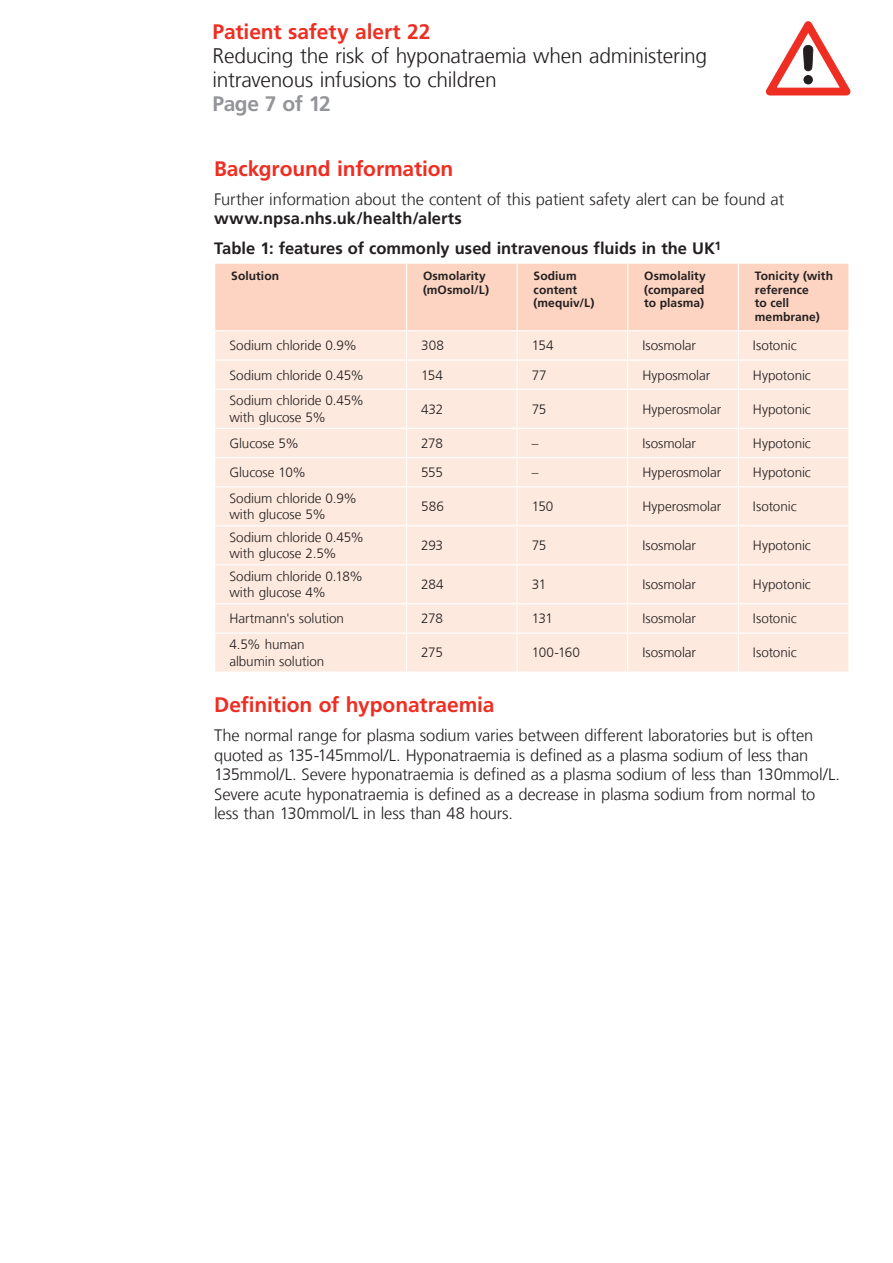
<style>
.page{position:relative;width:893px;height:1263px;background:#fff}
.page>*{position:absolute;margin:0;border:0;box-sizing:border-box;transform-origin:0 0}
.t1{font:300 21px/24px "Frutiger LT Com";letter-spacing:-.015em;color:#231f20}
.t2{font:700 21px "Frutiger LT Com";letter-spacing:-.005em;color:#ee2e22}
.t3{font:700 21px "Frutiger LT Com";letter-spacing:-.025em;color:#939598}
.t4{font:300 16.5px/19.5px "Frutiger LT Com";letter-spacing:-.01em;color:#231f20}
.t5{font:700 16.5px/29.2px "Frutiger LT Com";color:#231f20}
.t6{font:300 13.5px/16.5px "Frutiger LT Com";letter-spacing:-.005em;color:#231f20}
.t7{font:700 12px/13.5px "Frutiger LT Com";letter-spacing:.005em;color:#231f20}
</style>
<div class="page">
<svg style="left:766px;top:21px;width:84px;height:74px"></svg>
<div style="left:215px;top:390px;width:633px;height:281px;background:#fde9dd"></div>
<svg style="left:215px;top:264px;width:634px;height:125px;background:#fcdecf"></svg>
<hr style="left:406px;top:390px;width:1px;height:38px;background:#fff">
<hr style="left:517px;top:390px;width:1px;height:38px;background:#fff">
<hr style="left:627px;top:390px;width:1px;height:38px;background:#fff">
<hr style="left:738px;top:390px;width:1px;height:38px;background:#fff">
<hr style="left:214px;top:428px;width:192px;height:1px;background:#fff">
<hr style="left:406px;top:428px;width:111px;height:1px;background:#fff">
<hr style="left:517px;top:428px;width:111px;height:1px;background:#fff">
<hr style="left:628px;top:428px;width:110px;height:1px;background:#fff">
<hr style="left:738px;top:428px;width:111px;height:1px;background:#fff">
<hr style="left:214px;top:457px;width:192px;height:1px;background:#fff">
<hr style="left:406px;top:457px;width:111px;height:1px;background:#fff">
<svg style="left:406px;top:429px;width:1px;height:57px"></svg>
<hr style="left:517px;top:457px;width:111px;height:1px;background:#fff">
<svg style="left:517px;top:429px;width:1px;height:57px"></svg>
<hr style="left:628px;top:457px;width:110px;height:1px;background:#fff">
<svg style="left:627px;top:429px;width:1px;height:57px"></svg>
<hr style="left:738px;top:457px;width:111px;height:1px;background:#fff">
<svg style="left:738px;top:429px;width:1px;height:57px"></svg>
<svg style="left:848px;top:429px;width:1px;height:57px"></svg>
<hr style="left:406px;top:487px;width:1px;height:38px;background:#fff">
<hr style="left:517px;top:487px;width:1px;height:38px;background:#fff">
<hr style="left:627px;top:487px;width:1px;height:38px;background:#fff">
<hr style="left:738px;top:487px;width:1px;height:38px;background:#fff">
<hr style="left:406px;top:526px;width:1px;height:38px;background:#fff">
<hr style="left:517px;top:526px;width:1px;height:38px;background:#fff">
<hr style="left:627px;top:526px;width:1px;height:38px;background:#fff">
<hr style="left:738px;top:526px;width:1px;height:38px;background:#fff">
<hr style="left:406px;top:565px;width:1px;height:38px;background:#fff">
<hr style="left:517px;top:565px;width:1px;height:38px;background:#fff">
<hr style="left:627px;top:565px;width:1px;height:38px;background:#fff">
<hr style="left:738px;top:565px;width:1px;height:38px;background:#fff">
<svg style="left:406px;top:604px;width:1px;height:28px"></svg>
<svg style="left:517px;top:604px;width:1px;height:28px"></svg>
<svg style="left:627px;top:604px;width:1px;height:28px"></svg>
<svg style="left:738px;top:604px;width:1px;height:28px"></svg>
<svg style="left:848px;top:604px;width:1px;height:28px"></svg>
<hr style="left:406px;top:634px;width:1px;height:37px;background:#fff">
<hr style="left:517px;top:634px;width:1px;height:37px;background:#fff">
<hr style="left:627px;top:634px;width:1px;height:37px;background:#fff">
<hr style="left:738px;top:634px;width:1px;height:37px;background:#fff">
<hr style="left:214px;top:486px;width:192px;height:1px;background:#fff">
<hr style="left:406px;top:486px;width:111px;height:1px;background:#fff">
<hr style="left:517px;top:486px;width:111px;height:1px;background:#fff">
<hr style="left:628px;top:486px;width:110px;height:1px;background:#fff">
<hr style="left:738px;top:486px;width:111px;height:1px;background:#fff">
<hr style="left:214px;top:525px;width:192px;height:1px;background:#fff">
<hr style="left:406px;top:525px;width:111px;height:1px;background:#fff">
<hr style="left:517px;top:525px;width:111px;height:1px;background:#fff">
<hr style="left:628px;top:525px;width:110px;height:1px;background:#fff">
<hr style="left:738px;top:525px;width:111px;height:1px;background:#fff">
<hr style="left:214px;top:564px;width:192px;height:1px;background:#fff">
<hr style="left:406px;top:564px;width:111px;height:1px;background:#fff">
<hr style="left:517px;top:564px;width:111px;height:1px;background:#fff">
<hr style="left:628px;top:564px;width:110px;height:1px;background:#fff">
<hr style="left:738px;top:564px;width:111px;height:1px;background:#fff">
<hr style="left:214px;top:603px;width:192px;height:1px;background:#fff">
<hr style="left:406px;top:603px;width:111px;height:1px;background:#fff">
<hr style="left:517px;top:603px;width:111px;height:1px;background:#fff">
<hr style="left:628px;top:603px;width:110px;height:1px;background:#fff">
<hr style="left:738px;top:603px;width:111px;height:1px;background:#fff">
<hr style="left:214px;top:632px;width:192px;height:2px;background:#fff">
<hr style="left:406px;top:632px;width:111px;height:2px;background:#fff">
<hr style="left:517px;top:632px;width:111px;height:2px;background:#fff">
<hr style="left:628px;top:632px;width:110px;height:2px;background:#fff">
<hr style="left:738px;top:632px;width:111px;height:2px;background:#fff">
<h1 class="t2" style="left:213px;top:19px;width:219px">Patient safety alert 22</h1>
<h1 class="t1" style="left:213px;top:44px;width:496px">Reducing the risk of hyponatraemia when administering intravenous infusions to children</h1>
<h1 class="t3" style="left:213px;top:91px;width:120px">Page of 12</h1>
<h1 class="t2" style="left:214px;top:156px;width:241px">Background information</h1>
<p class="t4" style="left:214px;top:189px;width:572px">Further information about the content of this patient safety alert can be found at</p>
<p class="t5" style="left:214px;top:204px;width:508px">www.npsa.nhs.uk/health/alerts<br>Table 1: features of commonly used intravenous fluids in the UK<sup>1</sup></p>
<p class="t7" style="left:231px;top:269px;width:49px">Solution</p>
<p class="t7" style="left:423px;top:269px;width:68px">Osmolarity (mOsmol/L)</p>
<p class="t7" style="left:534px;top:269px;width:62px">Sodium content (mequiv/L)</p>
<p class="t7" style="left:644px;top:269px;width:63px;text-align:justify">Osmolality (compared to plasma)</p>
<p class="t7" style="left:755px;top:269px;width:80px">Tonicity (with reference<br>to cell membrane)</p>
<p class="t6" style="left:229px;top:337px;width:129px">Sodium chloride 0.9%</p>
<p class="t6" style="left:421px;top:337px;width:24px">308</p>
<p class="t6" style="left:532px;top:337px;width:23px">154</p>
<p class="t6" style="left:642px;top:337px;width:55px">Isosmolar</p>
<p class="t6" style="left:753px;top:337px;width:45px">Isotonic</p>
<p class="t6" style="left:229px;top:367px;width:136px">Sodium chloride 0.45%</p>
<p class="t6" style="left:421px;top:367px;width:23px">154</p>
<p class="t6" style="left:532px;top:367px;width:16px">77</p>
<p class="t6" style="left:642px;top:367px;width:69px">Hyposmolar</p>
<p class="t6" style="left:753px;top:367px;width:59px">Hypotonic</p>
<p class="t6" style="left:229px;top:393px;width:136px">Sodium chloride 0.45% with glucose 5%</p>
<p class="t6" style="left:421px;top:401px;width:23px">432</p>
<p class="t6" style="left:532px;top:401px;width:16px">75</p>
<p class="t6" style="left:642px;top:401px;width:80px">Hyperosmolar</p>
<p class="t6" style="left:753px;top:401px;width:59px">Hypotonic</p>
<p class="t6" style="left:229px;top:435px;width:71px">Glucose 5%</p>
<p class="t6" style="left:421px;top:435px;width:23px">278</p>
<p class="t6" style="left:532px;top:435px;width:8px">–</p>
<p class="t6" style="left:642px;top:435px;width:55px">Isosmolar</p>
<p class="t6" style="left:753px;top:435px;width:59px">Hypotonic</p>
<p class="t6" style="left:229px;top:464px;width:78px">Glucose 10%</p>
<p class="t6" style="left:421px;top:464px;width:23px">555</p>
<p class="t6" style="left:532px;top:464px;width:8px">–</p>
<p class="t6" style="left:642px;top:464px;width:80px">Hyperosmolar</p>
<p class="t6" style="left:753px;top:464px;width:59px">Hypotonic</p>
<p class="t6" style="left:229px;top:490px;width:129px">Sodium chloride 0.9% with glucose 5%</p>
<p class="t6" style="left:421px;top:498px;width:24px">586</p>
<p class="t6" style="left:532px;top:498px;width:23px">150</p>
<p class="t6" style="left:642px;top:498px;width:80px">Hyperosmolar</p>
<p class="t6" style="left:753px;top:498px;width:45px">Isotonic</p>
<p class="t6" style="left:229px;top:529px;width:136px">Sodium chloride 0.45% with glucose 2.5%</p>
<p class="t6" style="left:421px;top:537px;width:23px">293</p>
<p class="t6" style="left:532px;top:537px;width:16px">75</p>
<p class="t6" style="left:642px;top:537px;width:55px">Isosmolar</p>
<p class="t6" style="left:753px;top:537px;width:59px">Hypotonic</p>
<p class="t6" style="left:229px;top:568px;width:135px">Sodium chloride 0.18% with glucose 4%</p>
<p class="t6" style="left:421px;top:576px;width:24px">284</p>
<p class="t6" style="left:532px;top:576px;width:16px">31</p>
<p class="t6" style="left:642px;top:576px;width:55px">Isosmolar</p>
<p class="t6" style="left:753px;top:576px;width:59px">Hypotonic</p>
<p class="t6" style="left:229px;top:610px;width:116px">Hartmann's solution</p>
<p class="t6" style="left:421px;top:610px;width:23px">278</p>
<p class="t6" style="left:532px;top:610px;width:23px">131</p>
<p class="t6" style="left:642px;top:610px;width:55px">Isosmolar</p>
<p class="t6" style="left:753px;top:610px;width:45px">Isotonic</p>
<p class="t6" style="left:229px;top:636px;width:97px">4.5% human albumin solution</p>
<p class="t6" style="left:421px;top:645px;width:23px">275</p>
<p class="t6" style="left:532px;top:645px;width:50px">100-160</p>
<p class="t6" style="left:642px;top:645px;width:55px">Isosmolar</p>
<p class="t6" style="left:753px;top:645px;width:45px">Isotonic</p>
<h1 class="t2" style="left:214px;top:692px;width:282px">Definition of hyponatraemia</h1>
<p class="t4" style="left:214px;top:726px;width:627px">The normal range for plasma sodium varies between different laboratories but is often quoted as 135-145mmol/L. Hyponatraemia is defined as a plasma sodium of less than 135mmol/L. Severe hyponatraemia is defined as a plasma sodium of less than 130mmol/L.<br>Severe acute hyponatraemia is defined as a decrease in plasma sodium from normal to less than 130mmol/L in less than 48 hours.</p>
</div>
